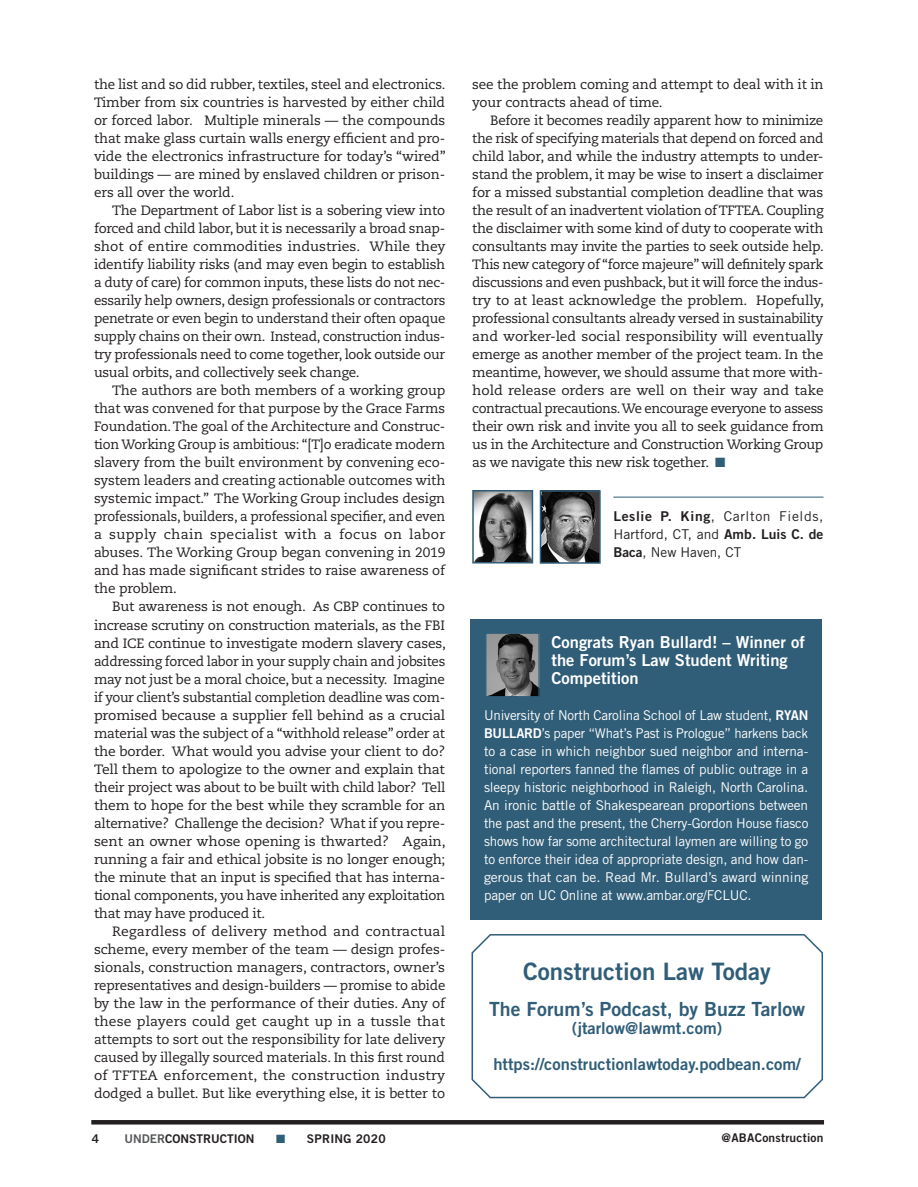
<style>
.page{position:relative;width:918px;height:1187px;background:#fff}
.page>*{position:absolute;margin:0;border:0;box-sizing:border-box;transform-origin:0 0}
.t1{font:24px "Trade Gothic LT Std Bd 2";color:#305d77}
.t2{font:19.5px "Trade Gothic LT Std Bd 2";color:#305d77}
.t3{font:16.5px/18px "Trade Gothic LT Std Bd 2";color:#fff}
.t4{font:16.5px/36px "Trade Gothic LT Std Bd 2";color:#305d77;text-align:center}
.t5{font:13.5px/18px "Caecilia LT Std";letter-spacing:-.01em;color:#231f20;text-align:justify}
.t6{font:13.5px/18px "Trade Gothic LT Std";letter-spacing:-.01em;color:#fff;text-align:justify}
.t7{font:13.5px/18px "Trade Gothic LT Std";letter-spacing:.005em;color:#231f20;text-align:justify}
.t8{font:12px "Trade Gothic LT Std Bd 2";letter-spacing:.02em;color:#231f20}
.t9{font:12px "Trade Gothic LT Std Bd 2";color:#231f20}
.s1{color:#305d77}
.s2{font-family:"Trade Gothic LT Std Bd 2"}
.s3{color:#57585a}
</style>
<div class="page">
<hr style="left:91px;top:1120px;width:732px;height:4px;background:#231f20">
<hr style="left:613px;top:497px;width:210px;height:1px;background:#305d77">
<img style="left:475px;top:493px;width:55px;height:67px">
<div style="left:472px;top:490px;width:61px;height:73px;border:2px solid #305d77"></div>
<div style="left:470px;top:619px;width:352px;height:300px;background:#305d77"></div>
<img style="left:487px;top:634px;width:50px;height:61px">
<div style="left:485px;top:632px;width:54px;height:65px;border:1px solid #305d77"></div>
<svg style="left:471px;top:934px;width:352px;height:165px"></svg>
<img style="left:542px;top:493px;width:55px;height:68px">
<div style="left:539px;top:490px;width:61px;height:74px;border:2px solid #305d77"></div>
<p class="t5" style="left:94px;top:76px;width:353px">the list and so did rubber, textiles, steel and electronics.<br>Timber from six countries is harvested by either child or forced labor. Multiple minerals — the compounds that make glass curtain walls energy efficient and pro&shy;vide the electronics infrastructure for today’s “wired” buildings — are mined by enslaved children or prison&shy;ers all over the world.</p>
<p class="t5" style="left:94px;top:202px;width:353px;text-indent:18px">The Department of Labor list is a sobering view into forced and child labor, but it is necessarily a broad snap&shy;shot of entire commodities industries. While they identify liability risks (and may even begin to establish a duty of care) for common inputs, these lists do not nec&shy;essarily help owners, design professionals or contractors penetrate or even begin to understand their often opaque supply chains on their own. Instead, construction indus&shy;try professionals need to come together, look outside our usual orbits, and collectively seek change.</p>
<p class="t5" style="left:94px;top:382px;width:353px;text-indent:18px">The authors are both members of a working group that was convened for that purpose by the Grace Farms Foundation. The goal of the Architecture and Construc&shy;tion Working Group is ambitious: “[T]o eradicate modern slavery from the built environment by convening eco&shy;system leaders and creating actionable outcomes with systemic impact.” The Working Group includes design professionals, builders, a professional specifier, and even a supply chain specialist with a focus on labor abuses. The Working Group began convening in 2019 and has made significant strides to raise awareness of the problem.</p>
<p class="t5" style="left:94px;top:598px;width:353px;text-indent:18px">But awareness is not enough. As CBP continues to increase scrutiny on construction materials, as the FBI and ICE continue to investigate modern slavery cases, addressing forced labor in your supply chain and jobsites may not just be a moral choice, but a necessity. Imagine if your client’s substantial completion deadline was com&shy;promised because a supplier fell behind as a crucial material was the subject of a “withhold release” order at the border. What would you advise your client to do?<br>Tell them to apologize to the owner and explain that their project was about to be built with child labor? Tell them to hope for the best while they scramble for an alternative? Challenge the decision? What if you repre&shy;sent an owner whose opening is thwarted? Again, running a fair and ethical jobsite is no longer enough; the minute that an input is specified that has interna&shy;tional components, you have inherited any exploitation that may have produced it.</p>
<p class="t5" style="left:94px;top:922px;width:353px;text-indent:18px">Regardless of delivery method and contractual scheme, every member of the team — design profes&shy;sionals, construction managers, contractors, owner’s representatives and design-builders — promise to abide by the law in the performance of their duties. Any of these players could get caught up in a tussle that attempts to sort out the responsibility for late delivery caused by illegally sourced materials. In this first round of TFTEA enforcement, the construction industry dodged a bullet. But like everything else, it is better to</p>
<p class="t5" style="left:472px;top:76px;width:353px">see the problem coming and attempt to deal with it in your contracts ahead of time.</p>
<p class="t5" style="left:472px;top:112px;width:353px;text-indent:18px">Before it becomes readily apparent how to minimize the risk of specifying materials that depend on forced and child labor, and while the industry attempts to under&shy;stand the problem, it may be wise to insert a disclaimer for a missed substantial completion deadline that was the result of an inadvertent violation of TFTEA. Coupling the disclaimer with some kind of duty to cooperate with consultants may invite the parties to seek outside help.<br>This new category of “force majeure” will definitely spark discussions and even pushback, but it will force the indus&shy;try to at least acknowledge the problem. Hopefully, professional consultants already versed in sustainability and worker-led social responsibility will eventually emerge as another member of the project team. In the meantime, however, we should assume that more with&shy;hold release orders are well on their way and take contractual precautions. We encourage everyone to assess their own risk and invite you all to seek guidance from us in the Architecture and Construction Working Group as we navigate this new risk together. <span class="s1">■</span></p>
<p class="t7" style="left:613px;top:507px;width:212px"><span class="s2">Leslie P. King</span>, Carlton Fields, Hartford, CT, and <span class="s2">Amb. Luis C. de Baca</span>, New Haven, CT</p>
<p class="t3" style="left:551px;top:632px;width:255px">Congrats Ryan Bullard! – Winner of the Forum’s Law Student Writing<br>Competition</p>
<p class="t6" style="left:484px;top:705px;width:326px">University of North Carolina School of Law student, <span class="s2">RYAN BULLARD</span>’s paper “What’s Past is Prologue” harkens back to a case in which neighbor sued neighbor and interna&shy;tional reporters fanned the flames of public outrage in a sleepy historic neighborhood in Raleigh, North Carolina.<br>An ironic battle of Shakespearean proportions between the past and the present, the Cherry-Gordon House fiasco shows how far some architectural laymen are willing to go to enforce their idea of appropriate design, and how dan&shy;gerous that can be. Read Mr. Bullard’s award winning paper on UC Online at www.ambar.org/FCLUC.</p>
<h1 class="t1" style="left:523px;top:956px;width:249px">Construction Law Today</h1>
<h2 class="t2" style="left:489px;top:997px;width:317px">The Forum’s Podcast, by Buzz Tarlow</h2>
<p class="t4" style="left:493px;top:1010px;width:309px">(jtarlow@lawmt.com) https://constructionlawtoday.podbean.com/</p>
<p class="t8" style="left:92px;top:1131px;width:9px">4</p>
<p class="t9" style="left:124px;top:1131px;width:132px"><span class="s3">UNDER</span>CONSTRUCTION</p>
<p class="t8" style="left:276px;top:1131px;width:111px"><span class="s1">■</span> SPRING 2020</p>
<p class="t8" style="left:721px;top:1130px;width:103px">@ABAConstruction</p>
</div>
